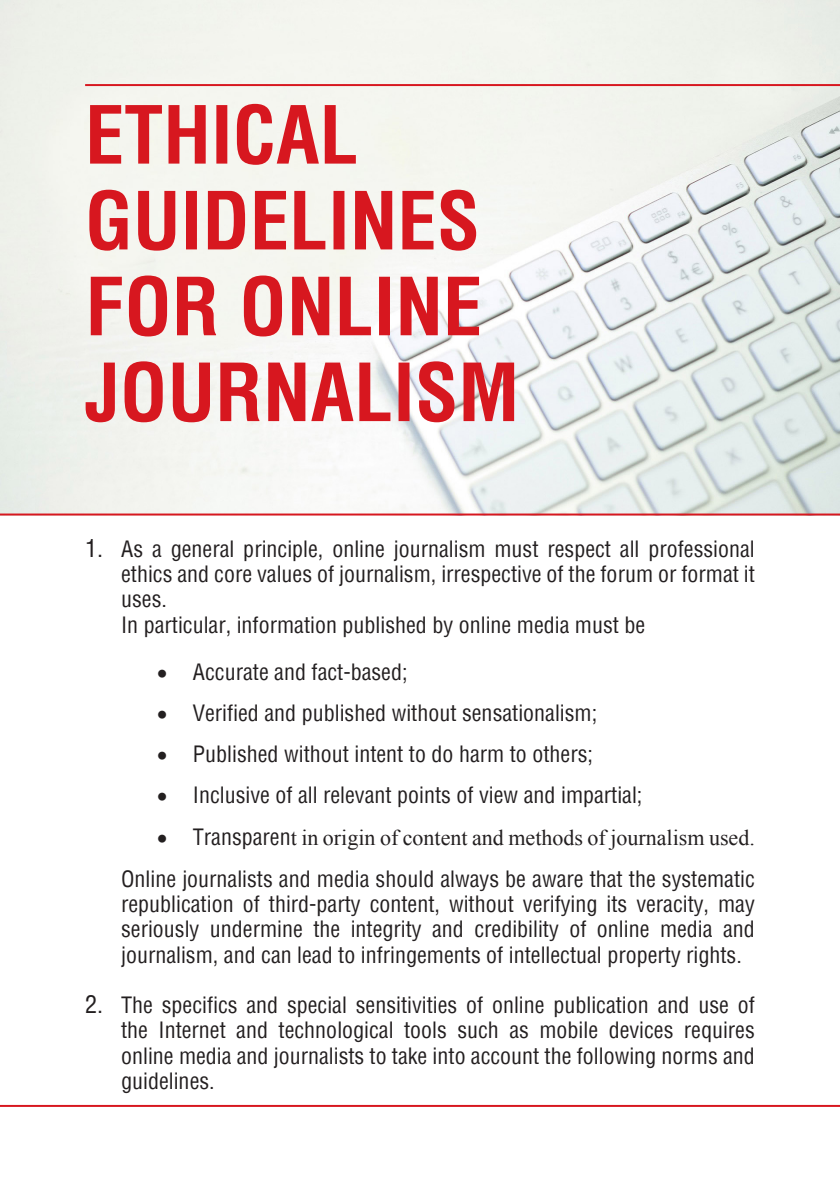
<style>
.page{position:relative;width:840px;height:1191px;background:#fff}
.page>*{position:absolute;margin:0;border:0;box-sizing:border-box;transform-origin:0 0}
.t1{font:700 condensed 78px/85.8px "Helvetica";color:#d7171f}
.List_Paragraph{font:condensed 22px/25.4px "Helvetica";color:#231f20;text-align:justify}
.t2{font:22px "Times New Roman";color:#231f20}
.s1{font-size:24px}
.s2{font-family:"Helvetica";font-stretch:condensed}
</style>
<div class="page">
<img style="left:0;top:0;width:839px;height:513px">
<hr style="left:85px;top:84px;width:754px;height:2px;background:#d7171f">
<hr style="left:0;top:513px;width:839px;height:2px;background:#d7171f">
<hr style="left:0;top:1105px;width:839px;height:2px;background:#d7171f">
<p class="t1" style="left:85px;top:92px;width:435px">ETHICAL<br>GUIDELINES<br>FOR ONLINE<br>JOURNALISM</p>
<p class="List_Paragraph" style="left:121px;top:536px;width:634px;text-indent:-36px"><span class="s1">1.</span> As a general principle, online journalism must respect all professional ethics and core values of journalism, irrespective of the forum or format it uses.</p>
<p class="List_Paragraph" style="left:121px;top:611px;width:525px">In particular, information published by online media must be</p>
<p class="List_Paragraph" style="left:157px;top:658px;width:252px">• Accurate and fact-based;</p>
<p class="List_Paragraph" style="left:157px;top:700px;width:441px">• Verified and published without sensationalism;</p>
<p class="List_Paragraph" style="left:157px;top:741px;width:437px">• Published without intent to do harm to others;</p>
<p class="List_Paragraph" style="left:157px;top:782px;width:486px">• Inclusive of all relevant points of view and impartial;</p>
<p class="t2" style="left:157px;top:822px;width:599px">• <span class="s2">Transparen</span>t in origin of content and methods of journalism used.</p>
<p class="List_Paragraph" style="left:121px;top:865px;width:635px">Online journalists and media should always be aware that the systematic republication of third-party content, without verifying its veracity, may seriously undermine the integrity and credibility of online media and journalism, and can lead to infringements of intellectual property rights.</p>
<p class="List_Paragraph" style="left:121px;top:992px;width:634px;text-indent:-36px"><span class="s1">2.</span> The specifics and special sensitivities of online publication and use of the Internet and technological tools such as mobile devices requires online media and journalists to take into account the following norms and guidelines.</p>
</div>
